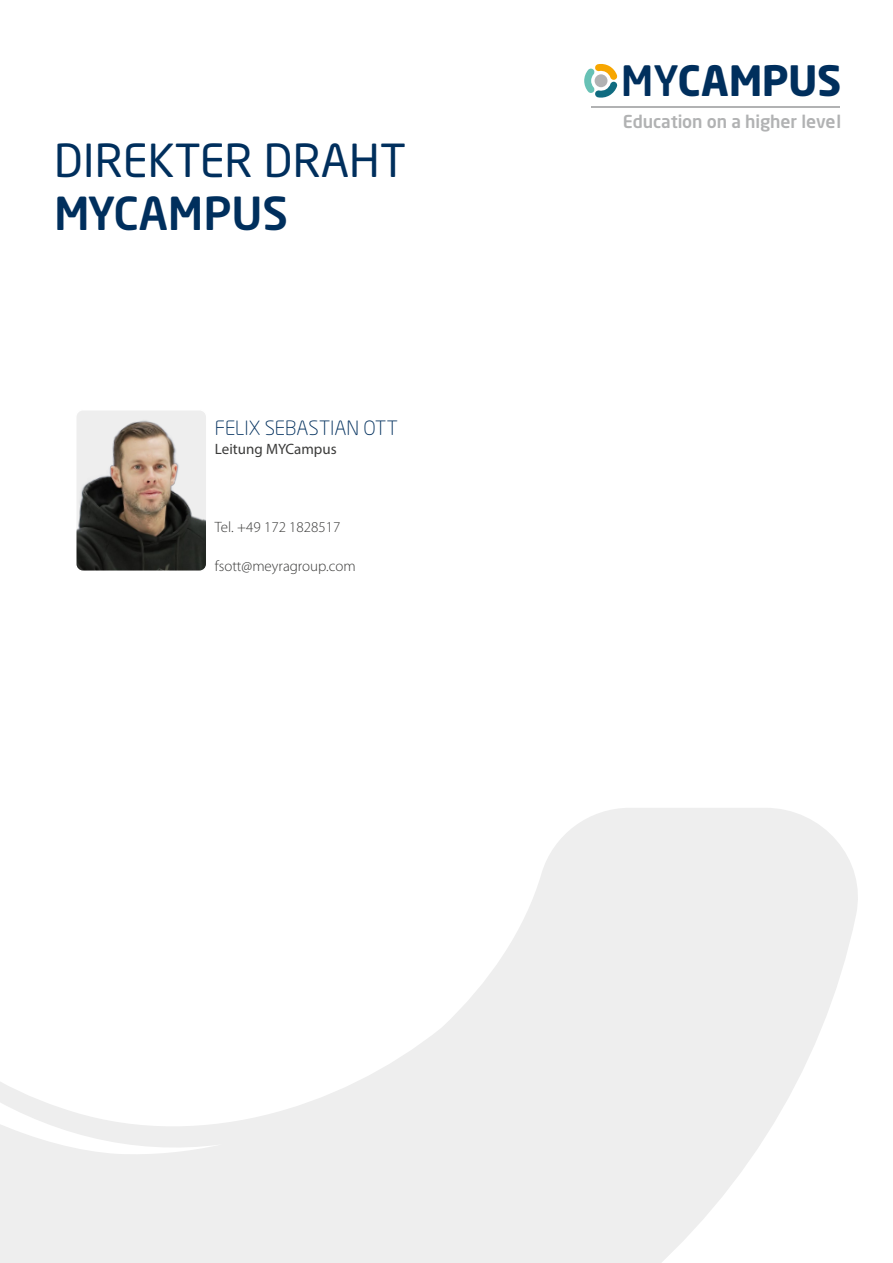
<style>
.page{position:relative;width:893px;height:1263px;background:#fff}
.page>*{position:absolute;margin:0;border:0;box-sizing:border-box;transform-origin:0 0}
.t1{font:45px "Neo Sans Std";color:#002f5d}
.t2{font:500 45px "Neo Sans Std";color:#002f5d}
.t3{font:700 41.4px "Neo Sans Std";letter-spacing:-.015em;color:#002f5d}
.t4{font:300 19.5px "Neo Sans Std";letter-spacing:-.005em;color:#002f5d}
.t5{font:500 17.55px "Neo Sans Std";letter-spacing:-.005em;color:#b1b2b3}
.t6{font:300 15px "Myriad Pro";color:#3b3b3a}
.t7{font:15px "Myriad Pro";color:#3b3b3a}
.s1{font-weight:500}
</style>
<div class="page">
<svg style="left:0;top:808px;width:858px;height:455px;fill:#eee"></svg>
<hr style="left:592px;top:106px;width:248px;height:1px;background:#b1b2b3">
<svg style="left:584px;top:64px;width:34px;height:34px"></svg>
<img style="left:78px;top:412px;width:126px;height:157px">
<div style="left:75px;top:409px;width:132px;height:163px;border:2px solid #fff;border-radius:7px"></div>
<h1 class="t1" style="left:54px;top:133px;width:354px">DIREKTER DRAHT</h1>
<h1 class="t2" style="left:54px;top:185px;width:236px">MYCAMPUS</h1>
<h3 class="t4" style="left:215px;top:416px;width:184px">FELIX SEBASTIAN OTT</h3>
<p class="t7" style="left:215px;top:440px;width:123px">Leitung MYCampus</p>
<p class="t6" style="left:215px;top:519px;width:127px">Tel. +49 172 1828517</p>
<p class="t6" style="left:215px;top:558px;width:142px">fsott@meyragroup.com</p>
<h2 class="t3" style="left:621px;top:54px;width:222px"><span class="s1">MY</span>CAMPUS</h2>
<p class="t5" style="left:623px;top:110px;width:220px">Education on a higher level</p>
</div>
